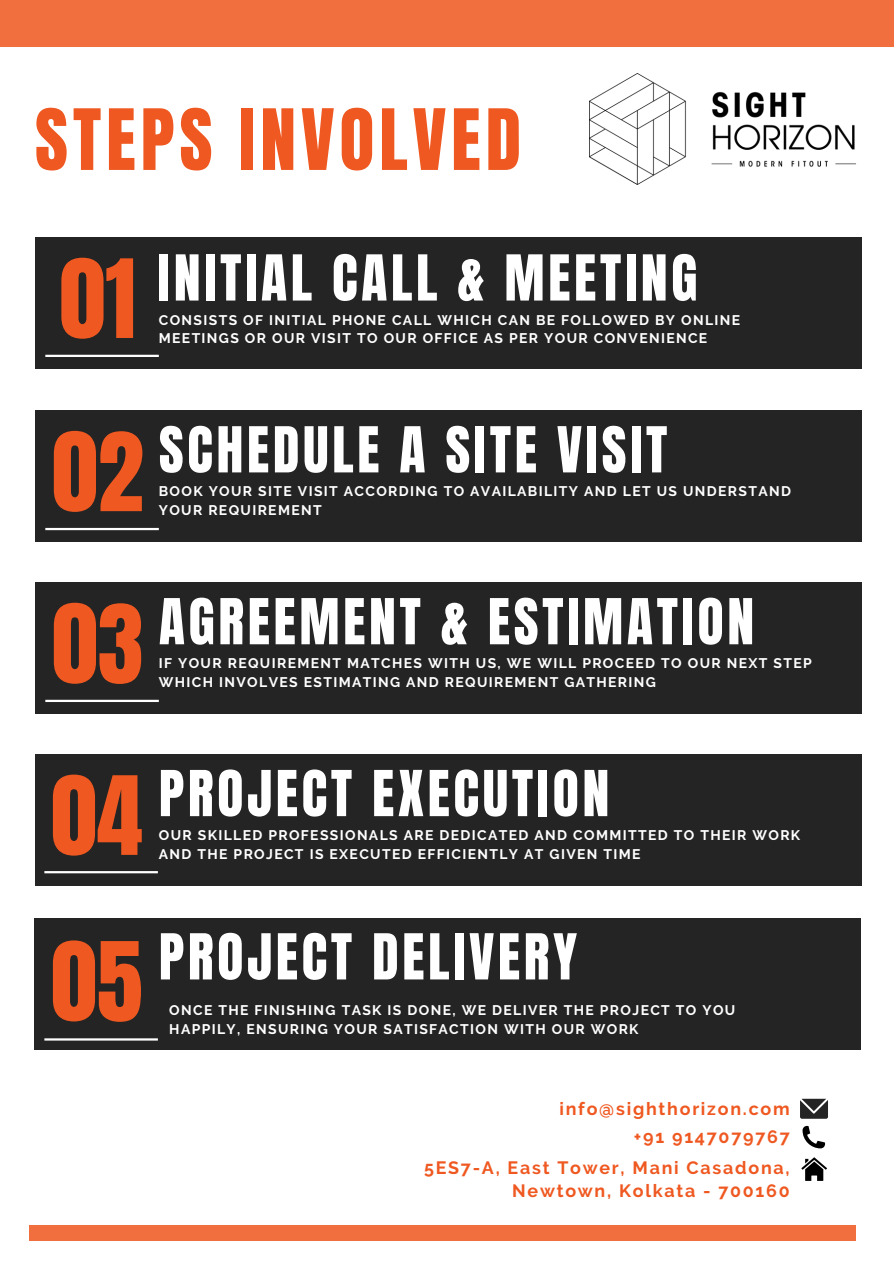
<style>
.page{position:relative;width:894px;height:1264px;background:#fff}
.page>*{position:absolute;margin:0;border:0;box-sizing:border-box;transform-origin:0 0}
.t1{font:92.55px "Anton";color:#ef5820}
.t2{font:71.7px "Anton";letter-spacing:.07em;color:#ef5820}
.t3{font:53.85px "Anton";letter-spacing:.07em;color:#fff}
.t4{font:700 17.85px/23.7px "Raleway";letter-spacing:.1em;color:#ef5820;text-align:right}
.t5{font:700 13.95px/18.9px "Raleway";letter-spacing:.1em;color:#fff}
</style>
<div class="page">
<div style="left:34px;top:918px;width:826px;height:131px;background:#242424"></div>
<hr style="left:44px;top:1038px;width:114px;height:2px;background:#fff">
<div style="left:35px;top:754px;width:826px;height:131px;background:#242424"></div>
<hr style="left:44px;top:871px;width:114px;height:2px;background:#fff">
<div style="left:35px;top:582px;width:826px;height:131px;background:#242424"></div>
<hr style="left:45px;top:699px;width:114px;height:3px;background:#fff">
<div style="left:35px;top:410px;width:826px;height:131px;background:#242424"></div>
<hr style="left:45px;top:528px;width:114px;height:2px;background:#fff">
<div style="left:35px;top:237px;width:826px;height:131px;background:#242424"></div>
<hr style="left:45px;top:355px;width:114px;height:2px;background:#fff">
<div style="left:0;top:0;width:893px;height:46px;background:#f16f3f"></div>
<div style="left:30px;top:1224px;width:825px;height:16px;background:#f16f3f"></div>
<svg style="left:802px;top:1125px;width:22px;height:23px"></svg>
<svg style="left:801px;top:1157px;width:25px;height:23px"></svg>
<svg style="left:800px;top:1098px;width:27px;height:20px"></svg>
<img style="left:589px;top:73px;width:267px;height:111px">
<p class="t2" style="left:35px;top:88px;width:487px">STEPS INVOLVED</p>
<p class="t1" style="left:59px;top:232px;width:78px">01</p>
<p class="t3" style="left:158px;top:239px;width:541px">INITIAL CALL &amp; MEETING</p>
<p class="t5" style="left:159px;top:310px;width:582px">CONSISTS OF INITIAL PHONE CALL WHICH CAN BE FOLLOWED BY ONLINE<br>MEETINGS OR OUR VISIT TO OUR OFFICE AS PER YOUR CONVENIENCE</p>
<h2 class="t1" style="left:52px;top:406px;width:93px">02</h2>
<p class="t3" style="left:159px;top:411px;width:510px">SCHEDULE A SITE VISIT</p>
<p class="t5" style="left:159px;top:482px;width:633px">BOOK YOUR SITE VISIT ACCORDING TO AVAILABILITY AND LET US UNDERSTAND<br>YOUR REQUIREMENT</p>
<p class="t1" style="left:52px;top:577px;width:93px">03</p>
<p class="t3" style="left:159px;top:583px;width:596px">AGREEMENT &amp; ESTIMATION</p>
<h2 class="t5" style="left:159px;top:654px;width:654px">IF YOUR REQUIREMENT MATCHES WITH US, WE WILL PROCEED TO OUR NEXT STEP<br>WHICH INVOLVES ESTIMATING AND REQUIREMENT GATHERING</h2>
<p class="t1" style="left:51px;top:749px;width:93px">04</p>
<h2 class="t3" style="left:159px;top:754px;width:452px">PROJECT EXECUTION</h2>
<p class="t5" style="left:159px;top:825px;width:642px">OUR SKILLED PROFESSIONALS ARE DEDICATED AND COMMITTED TO THEIR WORK<br>AND THE PROJECT IS EXECUTED EFFICIENTLY AT GIVEN TIME</p>
<h1 class="t1" style="left:51px;top:915px;width:93px">05</h1>
<p class="t3" style="left:159px;top:918px;width:419px">PROJECT DELIVERY</p>
<h2 class="t5" style="left:169px;top:1000px;width:567px">ONCE THE FINISHING TASK IS DONE, WE DELIVER THE PROJECT TO YOU<br>HAPPILY, ENSURING YOUR SATISFACTION WITH OUR WORK</h2>
<p class="t4" style="left:559px;top:1097px;width:232px">info@sighthorizon.com</p>
<p class="t4" style="left:633px;top:1124px;width:157px">+91 9147079767</p>
<p class="t4" style="left:424px;top:1155px;width:367px">5ES7-A, East Tower, Mani Casadona,<br>Newtown, Kolkata - 700160</p>
</div>
